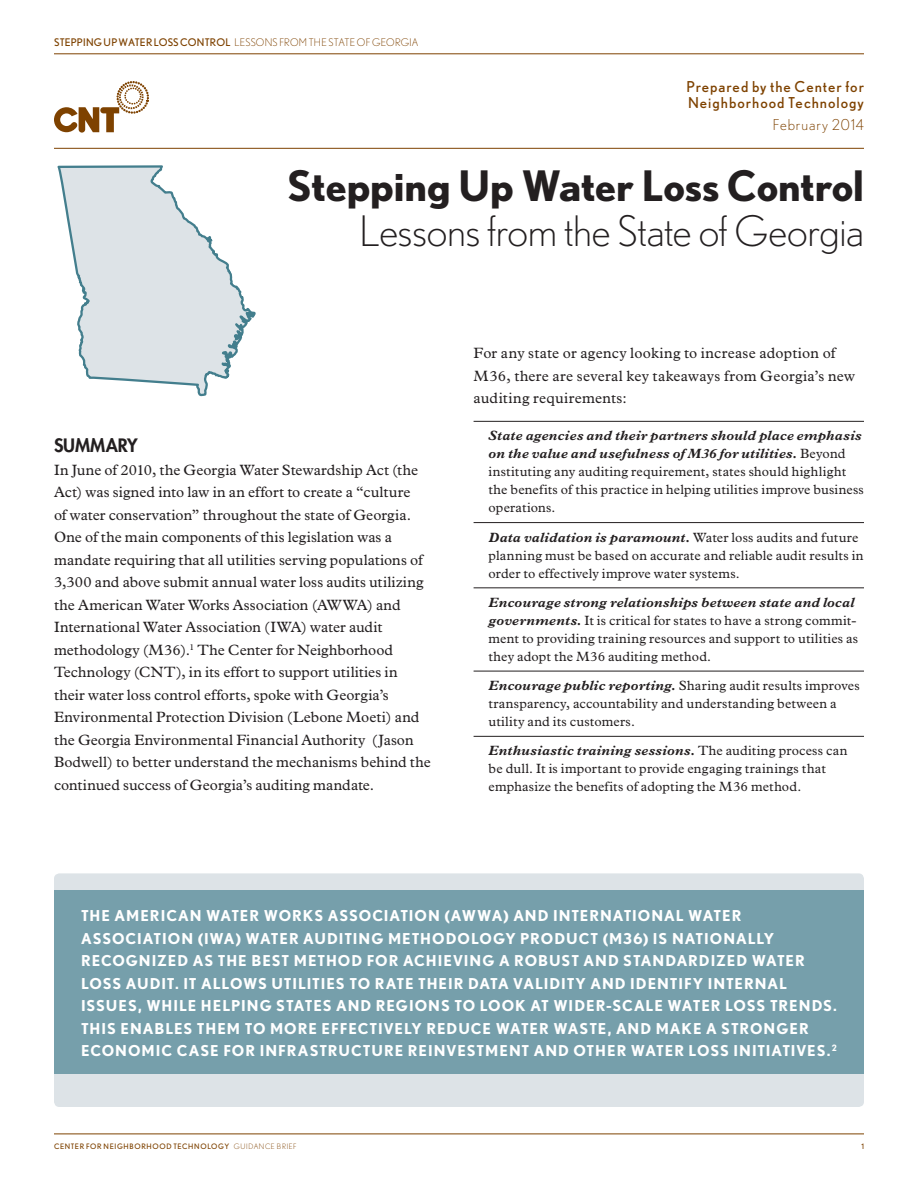
<style>
.page{position:relative;width:918px;height:1188px;background:#fff}
.page>*{position:absolute;margin:0;border:0;box-sizing:border-box;transform-origin:0 0}
.Title___BIG{font:300 42px/45px "Nobel";letter-spacing:-.01em;color:#231f20;text-align:right}
.Chapter{font:800 18px "Futura Std";letter-spacing:-.005em;color:#231f20}
.Body_normal{font:15px/22.5px "Plantin";letter-spacing:.005em;color:#231f20}
.Subtitle{font:700 15px/22.5px "Nobel";letter-spacing:.065em;color:#fff}
.Subtitle-2{font:500 15px/16.5px "Nobel";letter-spacing:.065em;color:#7e4200}
.Subtitle-3{font:300 15px "Nobel";letter-spacing:.065em;color:#7e4200}
.Bullet{font:13.5px/18px "Plantin";letter-spacing:.015em;color:#231f20}
.t1{font:300 10.5px "Nobel";letter-spacing:.015em;color:#7e4200}
.Folio{font:500 7.5px "Nobel";letter-spacing:.085em;color:#7e4200}
.s1{font-weight:500}
.s2{font-weight:700}
.s3{font-weight:700;font-style:italic}
.s4{font-weight:300}
</style>
<div class="page">
<hr style="left:54px;top:1134px;width:810px;height:1px;background:#7e4200">
<hr style="left:54px;top:54px;width:810px;height:1px;background:#7e4200">
<hr style="left:474px;top:421px;width:390px;height:1px;background:#231f20">
<hr style="left:474px;top:522px;width:390px;height:1px;background:#231f20">
<hr style="left:474px;top:588px;width:390px;height:1px;background:#231f20">
<hr style="left:474px;top:671px;width:390px;height:1px;background:#231f20">
<hr style="left:474px;top:736px;width:390px;height:1px;background:#231f20">
<svg style="left:54px;top:81px;width:95px;height:52px"></svg>
<hr style="left:54px;top:148px;width:810px;height:1px;background:#7e4200">
<div style="left:54px;top:873px;width:810px;height:234px;background:#dde3e7;border-radius:5px"></div>
<div style="left:54px;top:890px;width:810px;height:183px;background:#769fab"></div>
<svg style="left:57px;top:165px;width:199px;height:232px"></svg>
<p class="t1" style="left:54px;top:36px;width:366px"><span class="s1">STEPPING UP WATER LOSS CONTROL</span> LESSONS FROM THE STATE OF GEORGIA</p>
<p class="Subtitle-2" style="left:686px;top:78px;width:179px">Prepared by the Center for<br>Neighborhood Technology</p>
<p class="Subtitle-3" style="left:773px;top:116px;width:93px">February 2014</p>
<p class="Title___BIG" style="left:287px;top:163px;width:578px"><span class="s2">Stepping Up Water Loss Control<br></span>Lessons from the State of Georgia</p>
<p class="Chapter" style="left:54px;top:434px;width:85px">SUMMARY</p>
<p class="Body_normal" style="left:54px;top:459px;width:378px">In June of 2010, the Georgia Water Stewardship Act (the Act) was signed into law in an effort to create a “culture<br>of water conservation” throughout the state of Georgia.<br>One of the main components of this legislation was a mandate requiring that all utilities serving populations of 3,300 and above submit annual water loss audits utilizing the American Water Works Association (AWWA) and International Water Association (IWA) water audit methodology (M36).<sup>1</sup> The Center for Neighborhood Technology (CNT), in its effort to support utilities in their water loss control efforts, spoke with Georgia’s Environmental Protection Division (Lebone Moeti) and the Georgia Environmental Financial Authority (Jason Bodwell) to better understand the mechanisms behind the continued success of Georgia’s auditing mandate.</p>
<p class="Body_normal" style="left:474px;top:342px;width:383px">For any state or agency looking to increase adoption of<br>M36, there are several key takeaways from Georgia’s new auditing requirements:</p>
<p class="Bullet" style="left:489px;top:427px;width:377px"><span class="s3">State agencies and their partners should place emphasis on the value and usefulness of M36 for utilities.</span> Beyond instituting any auditing requirement, states should highlight the benefits of this practice in helping utilities improve business operations.</p>
<p class="Bullet" style="left:489px;top:528px;width:377px"><span class="s3">Data validation is paramount.</span> Water loss audits and future planning must be based on accurate and reliable audit results in order to effectively improve water systems.</p>
<p class="Bullet" style="left:489px;top:593px;width:371px"><span class="s3">Encourage strong relationships between state and local governments.</span> It is critical for states to have a strong commit&shy;ment to providing training resources and support to utilities as they adopt the M36 auditing method.</p>
<p class="Bullet" style="left:489px;top:677px;width:373px"><span class="s3">Encourage public reporting.</span> Sharing audit results improves transparency, accountability and understanding between a utility and its customers.</p>
<p class="Bullet" style="left:489px;top:742px;width:360px"><span class="s3">Enthusiastic training sessions.</span> The auditing process can be dull. It is important to provide engaging trainings that emphasize the benefits of adopting the M36 method.</p>
<p class="Subtitle" style="left:81px;top:904px;width:758px">THE AMERICAN WATER WORKS ASSOCIATION (AWWA) AND INTERNATIONAL WATER ASSOCIATION (IWA) WATER AUDITING METHODOLOGY PRODUCT (M36) IS NATIONALLY RECOGNIZED AS THE BEST METHOD FOR ACHIEVING A ROBUST AND STANDARDIZED WATER LOSS AUDIT. IT ALLOWS UTILITIES TO RATE THEIR DATA VALIDITY AND IDENTIFY INTERNAL ISSUES, WHILE HELPING STATES AND REGIONS TO LOOK AT WIDER-SCALE WATER LOSS TRENDS.<br>THIS ENABLES THEM TO MORE EFFECTIVELY REDUCE WATER WASTE, AND MAKE A STRONGER ECONOMIC CASE FOR INFRASTRUCTURE REINVESTMENT AND OTHER WATER LOSS INITIATIVES.<sup>2</sup></p>
<p class="Folio" style="left:54px;top:1142px;width:244px">CENTER FOR NEIGHBORHOOD TECHNOLOGY <span class="s4">GUIDANCE BRIEF</span></p>
<p class="Folio" style="left:861px;top:1142px;width:4px">1</p>
</div>
